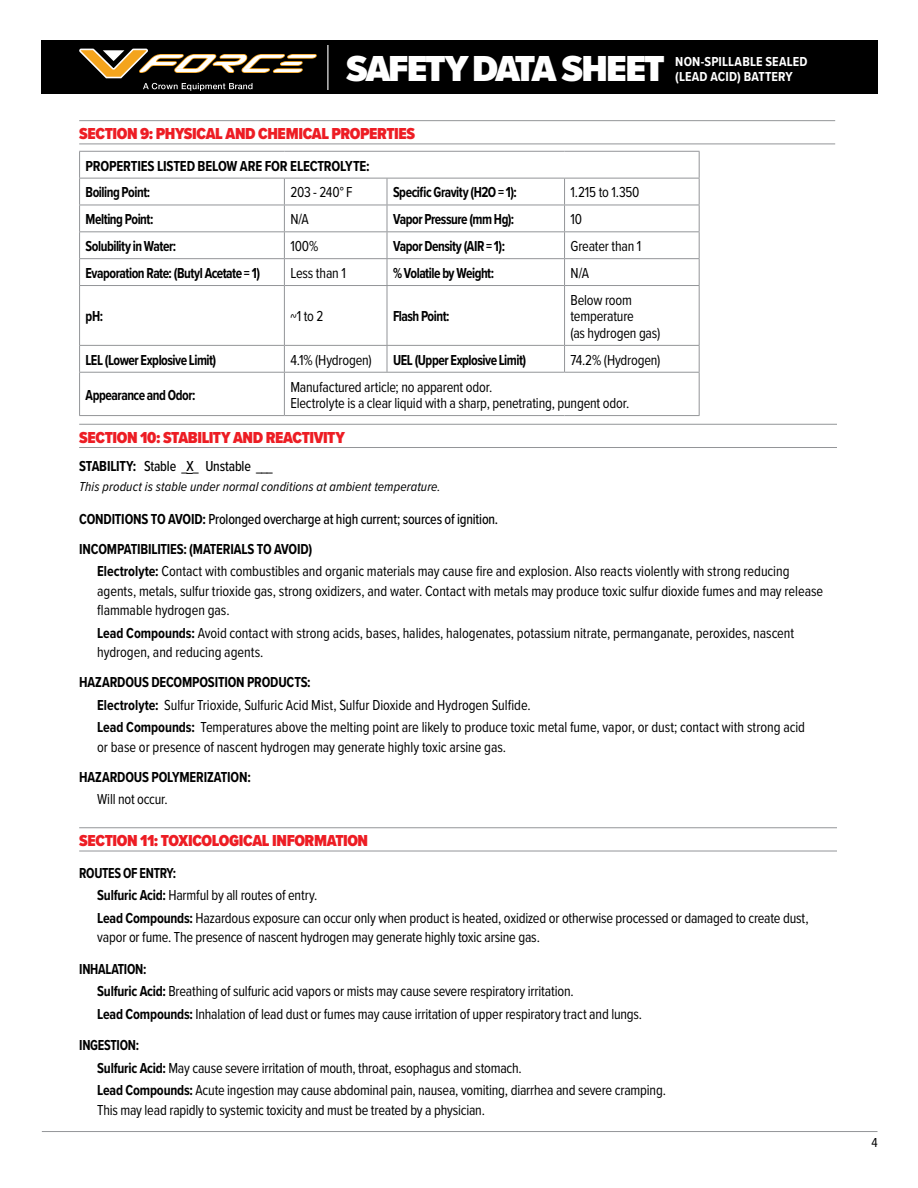
<style>
.page{position:relative;width:918px;height:1188px;background:#fff}
.page>*{position:absolute;margin:0;border:0;box-sizing:border-box;transform-origin:0 0}
.t1{font:900 37.5px "Proxima Nova Cond";letter-spacing:-.05em;color:#fff;scale:1.1 1}
.t2{font:900 16.5px "Proxima Nova Cond";letter-spacing:-.02em;color:#ed1d24}
.t3{font:15px/22.5px "Proxima Nova Cond";letter-spacing:-.01em;color:#000;scale:.95 1}
.t4{font:700 15px "Proxima Nova Cond";letter-spacing:-.03em;color:#000;scale:.9 1}
.t5{font:700 15px/30px "Proxima Nova Cond";letter-spacing:-.01em;color:#000;scale:.93 1}
.t6{font:700 15px/26.8px "Proxima Nova Cond";letter-spacing:-.03em;color:#000;scale:.95 1}
.t7{font:500 15px "Proxima Nova Cond";letter-spacing:-.015em;color:#000;scale:.93 1}
.t8{font:italic 13.5px "Proxima Nova Cond";letter-spacing:.01em;color:#000}
.t9{font:700 13.5px/15px "Proxima Nova Cond";letter-spacing:.015em;color:#fff}
.t10{font:13.5px "Proxima Nova Cond";color:#000}
.s1{font-weight:700}
.s2{font-weight:500}
</style>
<div class="page">
<hr style="left:42px;top:1131px;width:835px;height:1px;background:#939598">
<hr style="left:79px;top:151px;width:205px;height:1px;background:#939598">
<hr style="left:284px;top:151px;width:103px;height:1px;background:#939598">
<hr style="left:387px;top:151px;width:178px;height:1px;background:#939598">
<hr style="left:565px;top:151px;width:135px;height:1px;background:#939598">
<hr style="left:79px;top:178px;width:205px;height:1px;background:#939598">
<hr style="left:284px;top:178px;width:103px;height:1px;background:#939598">
<hr style="left:387px;top:178px;width:178px;height:1px;background:#939598">
<hr style="left:565px;top:178px;width:135px;height:1px;background:#939598">
<hr style="left:79px;top:205px;width:205px;height:1px;background:#939598">
<hr style="left:284px;top:205px;width:103px;height:1px;background:#939598">
<hr style="left:387px;top:205px;width:178px;height:1px;background:#939598">
<hr style="left:565px;top:205px;width:135px;height:1px;background:#939598">
<hr style="left:79px;top:231px;width:205px;height:1px;background:#939598">
<hr style="left:284px;top:231px;width:103px;height:1px;background:#939598">
<hr style="left:387px;top:231px;width:178px;height:1px;background:#939598">
<hr style="left:565px;top:231px;width:135px;height:1px;background:#939598">
<hr style="left:79px;top:258px;width:205px;height:1px;background:#939598">
<svg style="left:79px;top:152px;width:1px;height:133px"></svg>
<hr style="left:284px;top:258px;width:103px;height:1px;background:#939598">
<svg style="left:284px;top:178px;width:1px;height:107px"></svg>
<hr style="left:387px;top:258px;width:178px;height:1px;background:#939598">
<svg style="left:387px;top:178px;width:1px;height:107px"></svg>
<hr style="left:565px;top:258px;width:135px;height:1px;background:#939598">
<svg style="left:564px;top:178px;width:1px;height:107px"></svg>
<svg style="left:699px;top:152px;width:1px;height:133px"></svg>
<hr style="left:79px;top:285px;width:205px;height:1px;background:#939598">
<hr style="left:79px;top:286px;width:1px;height:59px;background:#939598">
<hr style="left:284px;top:285px;width:103px;height:1px;background:#939598">
<hr style="left:284px;top:286px;width:1px;height:59px;background:#939598">
<hr style="left:387px;top:285px;width:178px;height:1px;background:#939598">
<hr style="left:387px;top:286px;width:1px;height:59px;background:#939598">
<hr style="left:565px;top:285px;width:135px;height:1px;background:#939598">
<hr style="left:564px;top:286px;width:1px;height:59px;background:#939598">
<hr style="left:699px;top:286px;width:1px;height:59px;background:#939598">
<hr style="left:79px;top:345px;width:205px;height:1px;background:#939598">
<svg style="left:79px;top:346px;width:1px;height:26px"></svg>
<hr style="left:284px;top:345px;width:103px;height:1px;background:#939598">
<svg style="left:284px;top:346px;width:1px;height:26px"></svg>
<hr style="left:387px;top:345px;width:178px;height:1px;background:#939598">
<svg style="left:387px;top:346px;width:1px;height:26px"></svg>
<hr style="left:565px;top:345px;width:135px;height:1px;background:#939598">
<svg style="left:564px;top:346px;width:1px;height:26px"></svg>
<svg style="left:699px;top:346px;width:1px;height:26px"></svg>
<hr style="left:79px;top:372px;width:205px;height:1px;background:#939598">
<hr style="left:79px;top:373px;width:1px;height:42px;background:#939598">
<hr style="left:284px;top:372px;width:103px;height:1px;background:#939598">
<hr style="left:284px;top:373px;width:1px;height:42px;background:#939598">
<hr style="left:387px;top:372px;width:178px;height:1px;background:#939598">
<hr style="left:565px;top:372px;width:135px;height:1px;background:#939598">
<hr style="left:699px;top:373px;width:1px;height:42px;background:#939598">
<hr style="left:79px;top:415px;width:205px;height:1px;background:#939598">
<hr style="left:284px;top:415px;width:103px;height:1px;background:#939598">
<hr style="left:387px;top:415px;width:178px;height:1px;background:#939598">
<hr style="left:565px;top:415px;width:135px;height:1px;background:#939598">
<hr style="left:79px;top:120px;width:756px;height:1px;background:#939598">
<hr style="left:79px;top:144px;width:756px;height:1px;background:#939598">
<hr style="left:79px;top:424px;width:758px;height:1px;background:#939598">
<hr style="left:79px;top:447px;width:758px;height:1px;background:#939598">
<hr style="left:79px;top:827px;width:758px;height:1px;background:#939598">
<hr style="left:79px;top:851px;width:758px;height:1px;background:#939598">
<div style="left:41px;top:40px;width:837px;height:54px;background:#000"></div>
<svg style="left:79px;top:49px;width:238px;height:42px"></svg>
<hr style="left:327px;top:45px;width:1px;height:45px;background:#fff">
<h1 class="t1" style="left:346px;top:41px;width:291px">SAFETY DATA SHEET</h1>
<p class="t9" style="left:675px;top:54px;width:134px">NON-SPILLABLE SEALED (LEAD ACID) BATTERY</p>
<p class="t2" style="left:79px;top:121px;width:337px">SECTION 9: PHYSICAL AND CHEMICAL PROPERTIES</p>
<p class="t6" style="left:86px;top:152px;width:301px">PROPERTIES LISTED BELOW ARE FOR ELECTROLYTE:<br>Boiling Point:</p>
<p class="t3" style="left:290px;top:181px;width:67px">203 - 240° F</p>
<p class="t4" style="left:393px;top:181px;width:139px">Specific Gravity (H2O = 1):</p>
<p class="t3" style="left:571px;top:181px;width:74px">1.215 to 1.350</p>
<p class="t4" style="left:86px;top:208px;width:77px">Melting Point:</p>
<p class="t3" style="left:290px;top:207px;width:21px">N/A</p>
<p class="t4" style="left:393px;top:208px;width:136px">Vapor Pressure (mm Hg):</p>
<p class="t3" style="left:571px;top:207px;width:14px">10</p>
<p class="t4" style="left:86px;top:235px;width:102px">Solubility in Water:</p>
<p class="t3" style="left:290px;top:234px;width:31px">100%</p>
<p class="t4" style="left:393px;top:235px;width:126px">Vapor Density (AIR = 1):</p>
<p class="t3" style="left:571px;top:234px;width:76px">Greater than 1</p>
<p class="t4" style="left:86px;top:262px;width:195px">Evaporation Rate: (Butyl Acetate = 1)</p>
<p class="t3" style="left:290px;top:261px;width:60px">Less than 1</p>
<p class="t4" style="left:393px;top:262px;width:114px">% Volatile by Weight:</p>
<p class="t3" style="left:571px;top:261px;width:21px">N/A</p>
<p class="t4" style="left:86px;top:305px;width:21px">pH:</p>
<p class="t3" style="left:290px;top:305px;width:36px">~1 to 2</p>
<p class="t4" style="left:393px;top:305px;width:64px">Flash Point:</p>
<p class="t3" style="left:571px;top:291px;width:96px;line-height:16.5px">Below room temperature<br>(as hydrogen gas)</p>
<p class="t4" style="left:86px;top:349px;width:147px">LEL (Lower Explosive Limit)</p>
<p class="t3" style="left:290px;top:348px;width:87px">4.1% (Hydrogen)</p>
<p class="t4" style="left:393px;top:349px;width:150px">UEL (Upper Explosive Limit)</p>
<p class="t3" style="left:571px;top:348px;width:96px">74.2% (Hydrogen)</p>
<p class="t4" style="left:86px;top:384px;width:124px">Appearance and Odor:</p>
<p class="t3" style="left:290px;top:378px;width:358px;line-height:16.5px">Manufactured article; no apparent odor.<br>Electrolyte is a clear liquid with a sharp, penetrating, pungent odor.</p>
<p class="t2" style="left:79px;top:425px;width:267px">SECTION 10: STABILITY AND REACTIVITY</p>
<p class="t7" style="left:79px;top:455px;width:209px"><span class="s1">STABILITY:</span> Stable _X_ Unstable ___</p>
<p class="t8" style="left:79px;top:476px;width:363px">This product is stable under normal conditions at ambient temperature.</p>
<p class="t5" style="left:79px;top:503px;width:452px">CONDITIONS TO AVOID: <span class="s2">Prolonged overcharge at high current; sources of ignition.<br></span>INCOMPATIBILITIES: (MATERIALS TO AVOID)</p>
<p class="t3" style="left:97px;top:561px;width:766px;line-height:19.5px"><span class="s1">Electrolyte:</span> Contact with combustibles and organic materials may cause fire and explosion. Also reacts violently with strong reducing agents, metals, sulfur trioxide gas, strong oxidizers, and water. Contact with metals may produce toxic sulfur dioxide fumes and may release flammable hydrogen gas.</p>
<p class="t3" style="left:97px;top:622px;width:735px;line-height:19.5px"><span class="s1">Lead Compounds:</span> Avoid contact with strong acids, bases, halides, halogenates, potassium nitrate, permanganate, peroxides, nascent hydrogen, and reducing agents.</p>
<p class="t3" style="left:97px;top:670px;width:747px;text-indent:-18px"><span class="s1">HAZARDOUS DECOMPOSITION PRODUCTS:<br>Electrolyte:</span> Sulfur Trioxide, Sulfuric Acid Mist, Sulfur Dioxide and Hydrogen Sulfide.<br><span class="s1">Lead Compounds:</span> Temperatures above the melting point are likely to produce toxic metal fume, vapor, or dust; contact with strong acid</p>
<p class="t3" style="left:97px;top:735px;width:432px">or base or presence of nascent hydrogen may generate highly toxic arsine gas.</p>
<p class="t5" style="left:79px;top:761px;width:186px">HAZARDOUS POLYMERIZATION:</p>
<p class="t3" style="left:97px;top:787px;width:76px">Will not occur.</p>
<p class="t2" style="left:79px;top:828px;width:291px">SECTION 11: TOXICOLOGICAL INFORMATION</p>
<p class="t3" style="left:97px;top:861px;width:750px;text-indent:-18px"><span class="s1">ROUTES OF ENTRY:<br>Sulfuric Acid:</span> Harmful by all routes of entry.<br><span class="s1">Lead Compounds:</span> Hazardous exposure can occur only when product is heated, oxidized or otherwise processed or damaged to create dust,</p>
<p class="t3" style="left:97px;top:925px;width:468px">vapor or fume. The presence of nascent hydrogen may generate highly toxic arsine gas.</p>
<p class="t3" style="left:97px;top:957px;width:575px;text-indent:-18px"><span class="s1">INHALATION:<br>Sulfuric Acid:</span> Breathing of sulfuric acid vapors or mists may cause severe respiratory irritation.<br><span class="s1">Lead Compounds:</span> Inhalation of lead dust or fumes may cause irritation of upper respiratory tract and lungs.</p>
<p class="t3" style="left:97px;top:1033px;width:600px;text-indent:-18px"><span class="s1">INGESTION:<br>Sulfuric Acid:</span> May cause severe irritation of mouth, throat, esophagus and stomach.<br><span class="s1">Lead Compounds:</span> Acute ingestion may cause abdominal pain, nausea, vomiting, diarrhea and severe cramping.</p>
<p class="t3" style="left:97px;top:1098px;width:410px">This may lead rapidly to systemic toxicity and must be treated by a physician.</p>
<p class="t10" style="left:871px;top:1133px;width:8px">4</p>
</div>
